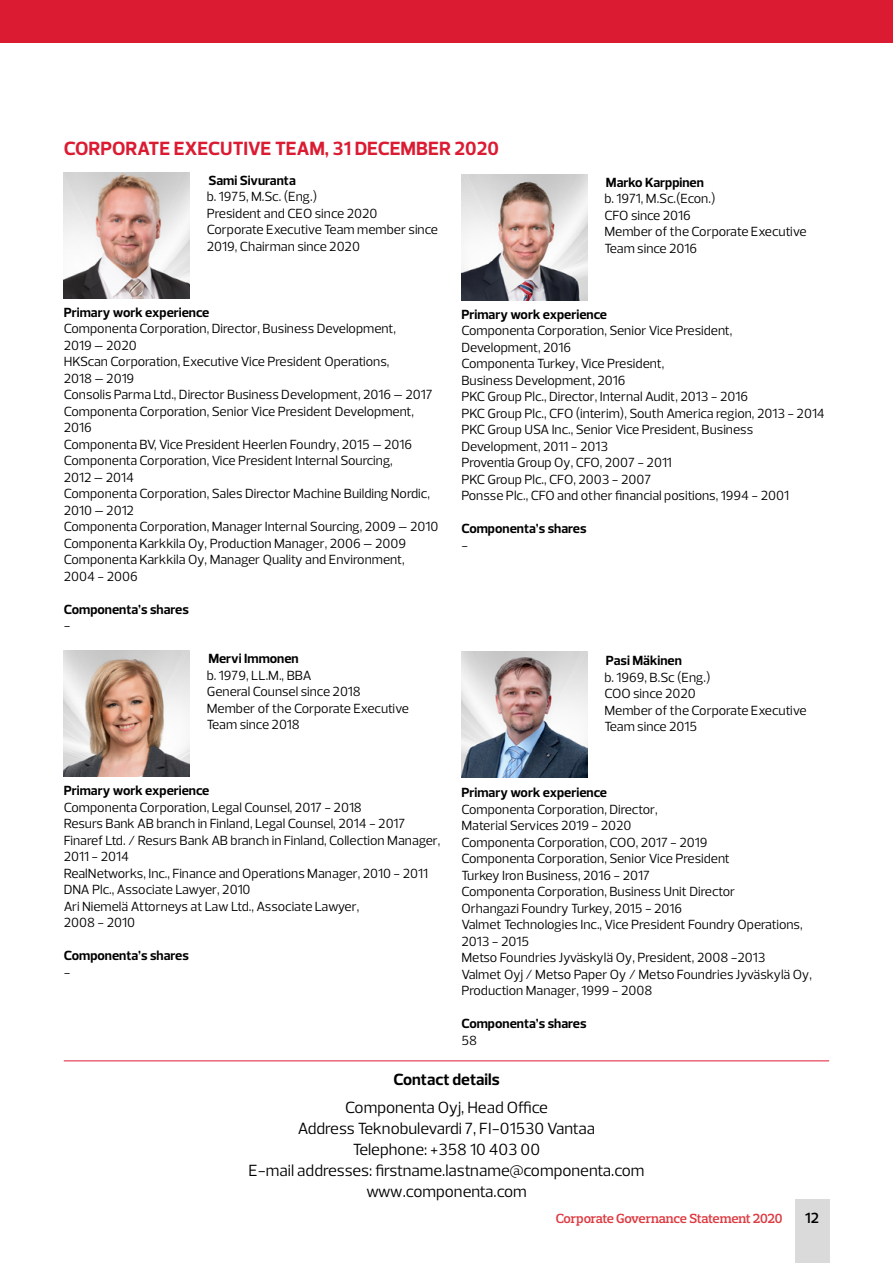
<style>
.page{position:relative;width:893px;height:1263px;background:#fff}
.page>*{position:absolute;margin:0;border:0;box-sizing:border-box;transform-origin:0 0}
.Vo{font:700 19.5px "Prelo";color:#db1b32}
.Leipis{font:16.5px "Prelo";color:#000}
.Leipis-2{font:700 16.5px "Prelo";color:#000}
.t1{font:600 15px "Prelo";color:#000}
.Leipis_SNADI{font:13.5px/16.5px "Prelo";color:#000}
.Leipis_SNADI-2{font:700 13.5px "Prelo";color:#000}
.Nimet_sis{font:700 13.5px "Prelo";color:#000}
.t2{font:600 13.5px "Prelo Slab";letter-spacing:-.015em;color:#de3a41}
</style>
<div class="page">
<div style="left:795px;top:1199px;width:34px;height:64px;background:#dadada"></div>
<div style="left:0;top:0;width:893px;height:43px;background:#db1b32"></div>
<img style="left:64px;top:173px;width:126px;height:126px">
<img style="left:64px;top:651px;width:126px;height:126px">
<img style="left:461px;top:175px;width:126px;height:126px">
<img style="left:461px;top:652px;width:126px;height:126px">
<hr style="left:64px;top:1060px;width:765px;height:1px;background:#db1b32">
<p class="Vo" style="left:64px;top:136px;width:437px">CORPORATE EXECUTIVE TEAM, 31 DECEMBER 2020</p>
<p class="Nimet_sis" style="left:208px;top:172px;width:89px">Sami Sivuranta</p>
<p class="Leipis_SNADI" style="left:207px;top:188px;width:112px">b. 1975, M.Sc. (Eng.)</p>
<p class="Leipis_SNADI" style="left:207px;top:205px;width:172px">President and CEO since 2020</p>
<p class="Leipis_SNADI" style="left:207px;top:221px;width:233px">Corporate Executive Team member since<br>2019, Chairman since 2020</p>
<p class="Nimet_sis" style="left:606px;top:174px;width:99px">Marko Karppinen</p>
<p class="Leipis_SNADI" style="left:604px;top:190px;width:113px">b. 1971, M.Sc.(Econ.)</p>
<p class="Leipis_SNADI" style="left:604px;top:207px;width:88px">CFO since 2016</p>
<p class="Leipis_SNADI" style="left:604px;top:223px;width:204px">Member of the Corporate Executive<br>Team since 2016</p>
<p class="Leipis_SNADI-2" style="left:64px;top:304px;width:147px">Primary work experience</p>
<p class="Leipis_SNADI" style="left:64px;top:320px;width:334px">Componenta Corporation, Director, Business Development,<br>2019 – 2020</p>
<p class="Leipis_SNADI" style="left:64px;top:353px;width:327px">HKScan Corporation, Executive Vice President Operations,<br>2018 – 2019</p>
<p class="Leipis_SNADI" style="left:64px;top:386px;width:370px">Consolis Parma Ltd., Director Business Development, 2016 – 2017</p>
<p class="Leipis_SNADI" style="left:64px;top:403px;width:352px">Componenta Corporation, Senior Vice President Development,<br>2016</p>
<p class="Leipis_SNADI" style="left:64px;top:436px;width:350px">Componenta BV, Vice President Heerlen Foundry, 2015 – 2016</p>
<p class="Leipis_SNADI" style="left:64px;top:452px;width:330px">Componenta Corporation, Vice President Internal Sourcing,<br>2012 – 2014</p>
<p class="Leipis_SNADI" style="left:64px;top:485px;width:368px">Componenta Corporation, Sales Director Machine Building Nordic,<br>2010 – 2012</p>
<p class="Leipis_SNADI" style="left:64px;top:518px;width:376px">Componenta Corporation, Manager Internal Sourcing, 2009 – 2010</p>
<p class="Leipis_SNADI" style="left:64px;top:535px;width:344px">Componenta Karkkila Oy, Production Manager, 2006 – 2009</p>
<p class="Leipis_SNADI" style="left:64px;top:551px;width:342px">Componenta Karkkila Oy, Manager Quality and Environment,<br>2004 - 2006</p>
<p class="Leipis_SNADI-2" style="left:64px;top:601px;width:127px">Componenta’s shares</p>
<p class="Leipis_SNADI" style="left:64px;top:617px;width:8px">-</p>
<p class="Nimet_sis" style="left:208px;top:650px;width:92px">Mervi Immonen</p>
<p class="Leipis_SNADI" style="left:207px;top:667px;width:106px">b. 1979, LL.M., BBA</p>
<p class="Leipis_SNADI" style="left:207px;top:683px;width:156px">General Counsel since 2018</p>
<p class="Leipis_SNADI" style="left:207px;top:700px;width:204px">Member of the Corporate Executive<br>Team since 2018</p>
<p class="Leipis_SNADI-2" style="left:461px;top:306px;width:147px">Primary work experience</p>
<p class="Leipis_SNADI" style="left:461px;top:322px;width:273px">Componenta Corporation, Senior Vice President,<br>Development, 2016</p>
<p class="Leipis_SNADI" style="left:461px;top:355px;width:204px">Componenta Turkey, Vice President,<br>Business Development, 2016</p>
<p class="Leipis_SNADI" style="left:461px;top:388px;width:288px">PKC Group Plc., Director, Internal Audit, 2013 - 2016</p>
<p class="Leipis_SNADI" style="left:461px;top:405px;width:365px">PKC Group Plc., CFO (interim), South America region, 2013 - 2014</p>
<p class="Leipis_SNADI" style="left:461px;top:421px;width:293px">PKC Group USA Inc., Senior Vice President, Business<br>Development, 2011 - 2013</p>
<p class="Leipis_SNADI" style="left:461px;top:454px;width:212px">Proventia Group Oy, CFO, 2007 - 2011</p>
<p class="Leipis_SNADI" style="left:461px;top:471px;width:191px">PKC Group Plc., CFO, 2003 - 2007</p>
<p class="Leipis_SNADI" style="left:461px;top:487px;width:329px">Ponsse Plc., CFO and other financial positions, 1994 - 2001</p>
<p class="Leipis_SNADI-2" style="left:461px;top:520px;width:127px">Componenta’s shares</p>
<p class="Leipis_SNADI" style="left:461px;top:537px;width:8px">-</p>
<p class="Nimet_sis" style="left:606px;top:652px;width:77px">Pasi Mäkinen</p>
<p class="Leipis_SNADI" style="left:604px;top:669px;width:108px">b. 1969, B.Sc (Eng.)</p>
<p class="Leipis_SNADI" style="left:604px;top:685px;width:93px">COO since 2020</p>
<p class="Leipis_SNADI" style="left:604px;top:702px;width:204px">Member of the Corporate Executive<br>Team since 2015</p>
<p class="Leipis_SNADI-2" style="left:64px;top:782px;width:147px">Primary work experience</p>
<p class="Leipis_SNADI" style="left:64px;top:799px;width:300px">Componenta Corporation, Legal Counsel, 2017 - 2018</p>
<p class="Leipis_SNADI" style="left:64px;top:815px;width:343px">Resurs Bank AB branch in Finland, Legal Counsel, 2014 - 2017</p>
<p class="Leipis_SNADI" style="left:64px;top:832px;width:378px">Finaref Ltd. / Resurs Bank AB branch in Finland, Collection Manager,<br>2011 - 2014</p>
<p class="Leipis_SNADI" style="left:64px;top:865px;width:366px">RealNetworks, Inc., Finance and Operations Manager, 2010 - 2011</p>
<p class="Leipis_SNADI" style="left:64px;top:881px;width:188px">DNA Plc., Associate Lawyer, 2010</p>
<p class="Leipis_SNADI" style="left:64px;top:898px;width:297px">Ari Niemelä Attorneys at Law Ltd., Associate Lawyer,<br>2008 - 2010</p>
<p class="Leipis_SNADI-2" style="left:64px;top:947px;width:127px">Componenta’s shares</p>
<p class="Leipis_SNADI" style="left:64px;top:964px;width:8px">-</p>
<p class="Leipis_SNADI-2" style="left:461px;top:784px;width:147px">Primary work experience</p>
<p class="Leipis_SNADI" style="left:461px;top:801px;width:198px">Componenta Corporation, Director,<br>Material Services 2019 - 2020</p>
<p class="Leipis_SNADI" style="left:461px;top:834px;width:248px">Componenta Corporation, COO, 2017 - 2019</p>
<p class="Leipis_SNADI" style="left:461px;top:850px;width:270px">Componenta Corporation, Senior Vice President<br>Turkey Iron Business, 2016 - 2017</p>
<p class="Leipis_SNADI" style="left:461px;top:883px;width:275px">Componenta Corporation, Business Unit Director<br>Orhangazi Foundry Turkey, 2015 - 2016</p>
<p class="Leipis_SNADI" style="left:461px;top:916px;width:343px">Valmet Technologies Inc., Vice President Foundry Operations,<br>2013 - 2015</p>
<p class="Leipis_SNADI" style="left:461px;top:949px;width:306px">Metso Foundries Jyväskylä Oy, President, 2008 -2013</p>
<p class="Leipis_SNADI" style="left:461px;top:966px;width:352px">Valmet Oyj / Metso Paper Oy / Metso Foundries Jyväskylä Oy,<br>Production Manager, 1999 - 2008</p>
<p class="Leipis_SNADI-2" style="left:461px;top:1015px;width:127px">Componenta’s shares</p>
<p class="Leipis_SNADI" style="left:461px;top:1032px;width:17px">58</p>
<p class="Leipis-2" style="left:393px;top:1069px;width:108px">Contact details</p>
<p class="Leipis" style="left:345px;top:1097px;width:204px">Componenta Oyj, Head Office</p>
<p class="Leipis" style="left:298px;top:1118px;width:299px">Address Teknobulevardi 7, FI-01530 Vantaa</p>
<p class="Leipis" style="left:353px;top:1139px;width:189px">Telephone: +358 10 403 00</p>
<p class="Leipis" style="left:248px;top:1160px;width:398px">E-mail addresses: firstname.lastname@componenta.com</p>
<p class="Leipis" style="left:366px;top:1181px;width:162px">www.componenta.com</p>
<p class="t2" style="left:556px;top:1210px;width:228px">Corporate Governance Statement 2020</p>
<p class="t1" style="left:805px;top:1209px;width:15px">12</p>
</div>
